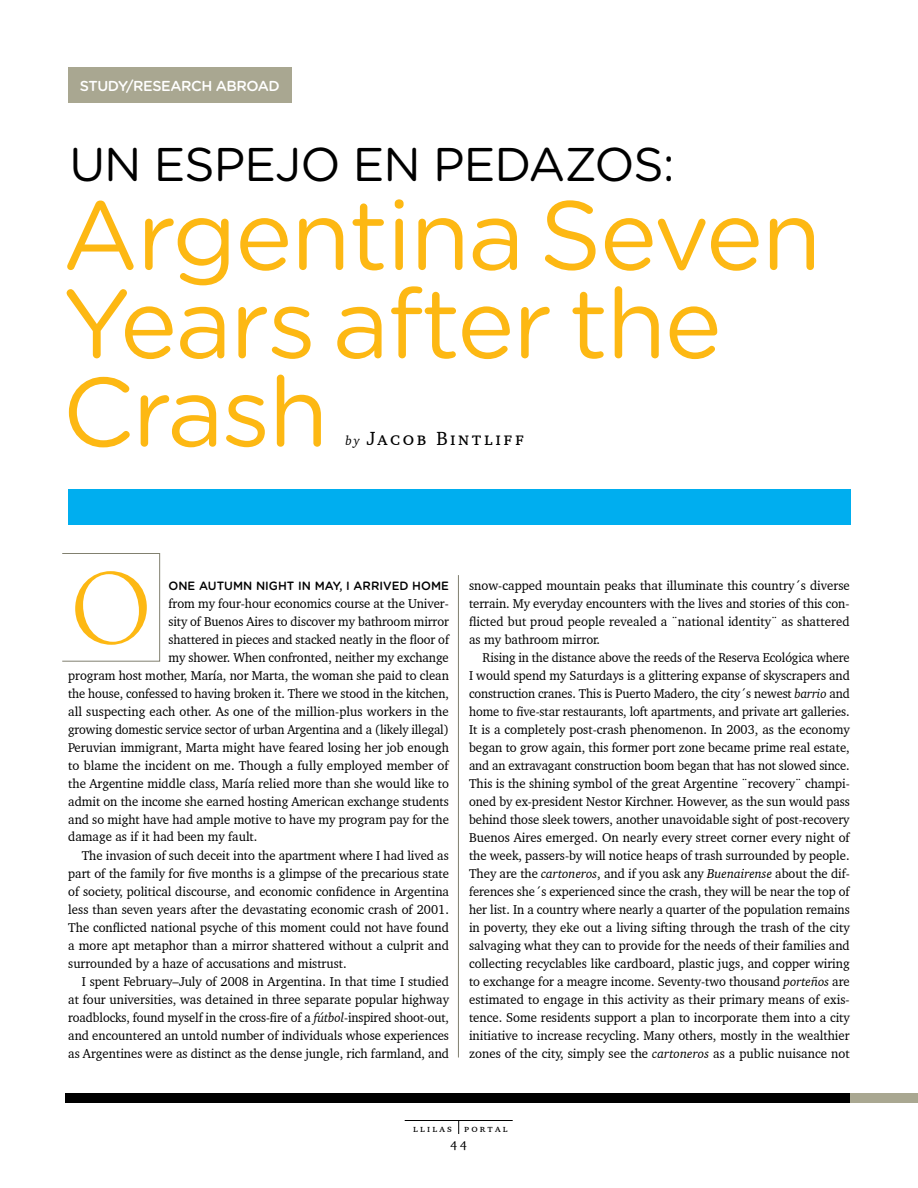
<style>
.page{position:relative;width:918px;height:1188px;background:#fff}
.page>*{position:absolute;margin:0;border:0;box-sizing:border-box;transform-origin:0 0}
.t1{font:106.65px "AT Berling";color:#fdb813}
.t2{font:97.5px/88.3px "Gotham Rounded";letter-spacing:-.02em;color:#fdb813}
.t3{font:47.25px "Gotham Rounded";letter-spacing:-.02em;color:#000}
.t4{font:19.5px "Charter BT Pro";letter-spacing:.13em;color:#000}
.t5{font:500 14.4px "Gotham Rounded";letter-spacing:-.03em;color:#fff}
.t6{font:13.5px "Charter BT Pro";color:#000}
.t7{font:13.2px/18px "Charter BT Pro";color:#000;text-align:justify;scale:.95 1}
.t8{font:13.2px/18px "Charter BT Pro";color:#000;text-align:justify}
.t9{font:13.2px "Charter BT Pro";color:#000;scale:.96 1}
.t10{font:500 12px "Gotham Rounded";color:#000}
.t11{font:10.5px "Charter BT Pro";color:#000}
.s1{font-style:italic;font-size:13.2px}
.s2{font-style:italic}
</style>
<div class="page">
<svg style="left:458px;top:1121px;width:1px;height:13px"></svg>
<hr style="left:405px;top:1120px;width:108px;height:1px;background:#000">
<div style="left:66px;top:1094px;width:852px;height:9px;background:#000"></div>
<div style="left:850px;top:1094px;width:68px;height:9px;background:#a9a791"></div>
<hr style="left:458px;top:575px;width:1px;height:483px;background:#81806f">
<div style="left:68px;top:489px;width:783px;height:36px;background:#00aeef"></div>
<div style="left:62px;top:553px;width:98px;height:108px;border:1px solid #81806f"></div>
<div style="left:68px;top:68px;width:224px;height:35px;background:#a9a791"></div>
<p class="t5" style="left:80px;top:77px;width:202px">STUDY/RESEARCH ABROAD</p>
<h3 class="t3" style="left:69px;top:136px;width:607px">UN ESPEJO EN PEDAZOS:</h3>
<h2 class="t2" style="left:62px;top:190px;width:761px">Argentina Seven<br>Years after the<br>Crash</h2>
<h3 class="t4" style="left:346px;top:426px;width:180px"><span class="s1">by</span> Jacob Bintliff</h3>
<h1 class="t1" style="left:70px;top:547px;width:84px">O</h1>
<p class="t10" style="left:169px;top:578px;width:282px">ONE AUTUMN NIGHT IN MAY, I ARRIVED HOME</p>
<p class="t8" style="left:169px;top:594px;width:282px">from my four-hour economics course at the Univer-</p>
<p class="t9" style="left:169px;top:613px;width:294px">sity of Buenos Aires to discover my bathroom mirror</p>
<p class="t9" style="left:169px;top:631px;width:294px">shattered in pieces and stacked neatly in the floor of</p>
<p class="t9" style="left:169px;top:649px;width:293px">my shower. When confronted, neither my exchange</p>
<p class="t8" style="left:68px;top:666px;width:382px">program host mother, María, nor Marta, the woman she paid to clean</p>
<p class="t7" style="left:68px;top:684px;width:402px">the house, confessed to having broken it. There we stood in the kitchen,</p>
<p class="t8" style="left:68px;top:702px;width:382px">all suspecting each other. As one of the million-plus workers in the</p>
<p class="t7" style="left:68px;top:720px;width:402px">growing domestic service sector of urban Argentina and a (likely illegal)</p>
<p class="t8" style="left:68px;top:738px;width:382px">Peruvian immigrant, Marta might have feared losing her job enough</p>
<p class="t8" style="left:68px;top:756px;width:382px">to blame the incident on me. Though a fully employed member of</p>
<p class="t8" style="left:68px;top:774px;width:382px">the Argentine middle class, María relied more than she would like to</p>
<p class="t8" style="left:68px;top:792px;width:382px">admit on the income she earned hosting American exchange students</p>
<p class="t8" style="left:68px;top:810px;width:382px">and so might have had ample motive to have my program pay for the</p>
<p class="t8" style="left:68px;top:828px;width:191px">damage as if it had been my fault.</p>
<p class="t8" style="left:82px;top:846px;width:369px">The invasion of such deceit into the apartment where I had lived as</p>
<p class="t8" style="left:68px;top:864px;width:382px">part of the family for five months is a glimpse of the precarious state</p>
<p class="t8" style="left:68px;top:882px;width:382px">of society, political discourse, and economic confidence in Argentina</p>
<p class="t8" style="left:68px;top:900px;width:382px">less than seven years after the devastating economic crash of 2001.</p>
<p class="t8" style="left:68px;top:918px;width:382px">The conflicted national psyche of this moment could not have found</p>
<p class="t8" style="left:68px;top:936px;width:382px">a more apt metaphor than a mirror shattered without a culprit and</p>
<p class="t8" style="left:68px;top:954px;width:280px">surrounded by a haze of accusations and mistrust.</p>
<p class="t8" style="left:82px;top:972px;width:369px">I spent February–July of 2008 in Argentina. In that time I studied</p>
<p class="t8" style="left:68px;top:990px;width:382px">at four universities, was detained in three separate popular highway</p>
<p class="t9" style="left:68px;top:1009px;width:398px">roadblocks, found myself in the cross-fire of a <span class="s2">fútbol</span>-inspired shoot-out,</p>
<p class="t8" style="left:68px;top:1026px;width:382px">and encountered an untold number of individuals whose experiences</p>
<p class="t8" style="left:68px;top:1044px;width:382px">as Argentines were as distinct as the dense jungle, rich farmland, and</p>
<p class="t8" style="left:469px;top:576px;width:382px">snow-capped mountain peaks that illuminate this country´s diverse terrain. My everyday encounters with the lives and stories of this con&shy;flicted but proud people revealed a ¨national identity¨ as shattered as my bathroom mirror.</p>
<p class="t7" style="left:469px;top:648px;width:402px;text-indent:14px">Rising in the distance above the reeds of the Reserva Ecológica where I would spend my Saturdays is a glittering expanse of skyscrapers and construction cranes. This is Puerto Madero, the city´s newest <span class="s2">barrio</span> and home to five-star restaurants, loft apartments, and private art galleries.<br>It is a completely post-crash phenomenon. In 2003, as the economy began to grow again, this former port zone became prime real estate, and an extravagant construction boom began that has not slowed since.<br>This is the shining symbol of the great Argentine ¨recovery¨ champi&shy;oned by ex-president Nestor Kirchner. However, as the sun would pass behind those sleek towers, another unavoidable sight of post-recovery Buenos Aires emerged. On nearly every street corner every night of the week, passers-by will notice heaps of trash surrounded by people.<br>They are the <span class="s2">cartoneros</span>, and if you ask any <span class="s2">Buenairense</span> about the dif&shy;ferences she´s experienced since the crash, they will be near the top of her list. In a country where nearly a quarter of the population remains in poverty, they eke out a living sifting through the trash of the city salvaging what they can to provide for the needs of their families and collecting recyclables like cardboard, plastic jugs, and copper wiring to exchange for a meagre income. Seventy-two thousand <span class="s2">porteños</span> are estimated to engage in this activity as their primary means of exis&shy;tence. Some residents support a plan to incorporate them into a city initiative to increase recycling. Many others, mostly in the wealthier zones of the city, simply see the <span class="s2">cartoneros</span> as a public nuisance not</p>
<p class="t11" style="left:413px;top:1121px;width:96px">llilas portal</p>
<p class="t6" style="left:451px;top:1134px;width:18px">44</p>
</div>
